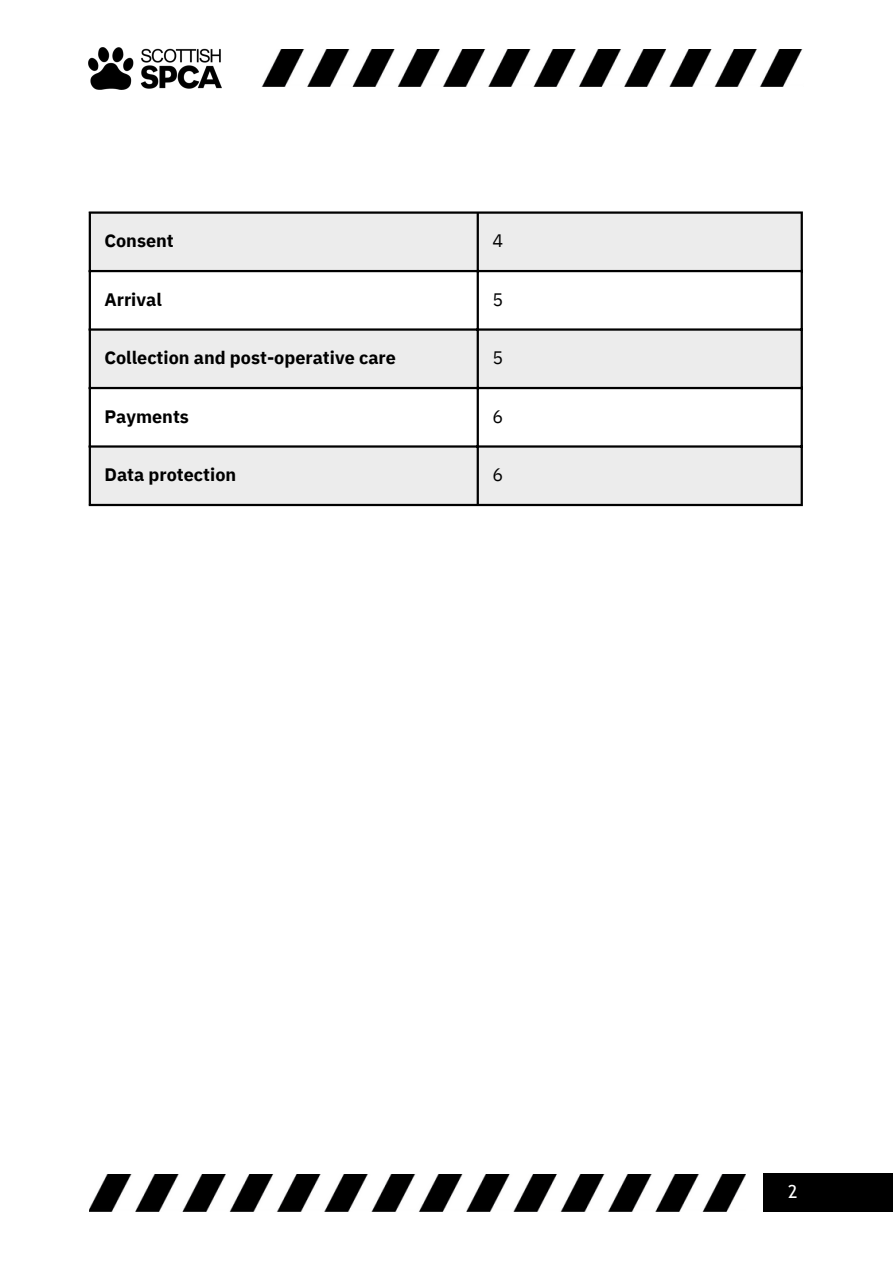
<style>
.page{position:relative;width:893px;height:1264px;background:#fff}
.page>*{position:absolute;margin:0;border:0;box-sizing:border-box;transform-origin:0 0}
.t1{font:700 18px "IBM Plex Sans";color:#000}
.t2{font:18px "IBM Plex Sans";color:#000}
.t3{font:18px "Trebuchet MS";color:#fff}
</style>
<div class="page">
<div style="left:763px;top:1173px;width:129px;height:38px;background:#000"></div>
<img style="left:89px;top:1174px;width:656px;height:37px">
<svg style="left:91px;top:214px;width:709px;height:290px;fill:#ececec"></svg>
<svg style="left:91px;top:389px;width:709px;height:56px"></svg>
<hr style="left:89px;top:214px;width:2px;height:290px;background:#000">
<hr style="left:476px;top:214px;width:3px;height:290px;background:#000">
<hr style="left:800px;top:214px;width:2px;height:290px;background:#000">
<hr style="left:89px;top:211px;width:713px;height:3px;background:#000">
<hr style="left:89px;top:270px;width:713px;height:2px;background:#000">
<hr style="left:89px;top:328px;width:713px;height:3px;background:#000">
<hr style="left:89px;top:387px;width:713px;height:2px;background:#000">
<hr style="left:89px;top:445px;width:713px;height:2px;background:#000">
<hr style="left:89px;top:504px;width:713px;height:2px;background:#000">
<img style="left:262px;top:49px;width:541px;height:37px">
<img style="left:89px;top:48px;width:132px;height:41px">
<p class="t1" style="left:104px;top:229px;width:71px">Consent</p>
<p class="t2" style="left:492px;top:229px;width:12px">4</p>
<p class="t1" style="left:104px;top:287px;width:59px">Arrival</p>
<p class="t2" style="left:492px;top:287px;width:12px">5</p>
<p class="t1" style="left:104px;top:346px;width:293px">Collection and post-operative care</p>
<p class="t2" style="left:492px;top:346px;width:12px">5</p>
<p class="t1" style="left:104px;top:404px;width:86px">Payments</p>
<p class="t2" style="left:492px;top:404px;width:12px">6</p>
<p class="t1" style="left:104px;top:463px;width:133px">Data protection</p>
<p class="t2" style="left:492px;top:463px;width:12px">6</p>
<p class="t3" style="left:788px;top:1181px;width:11px">2</p>
</div>
